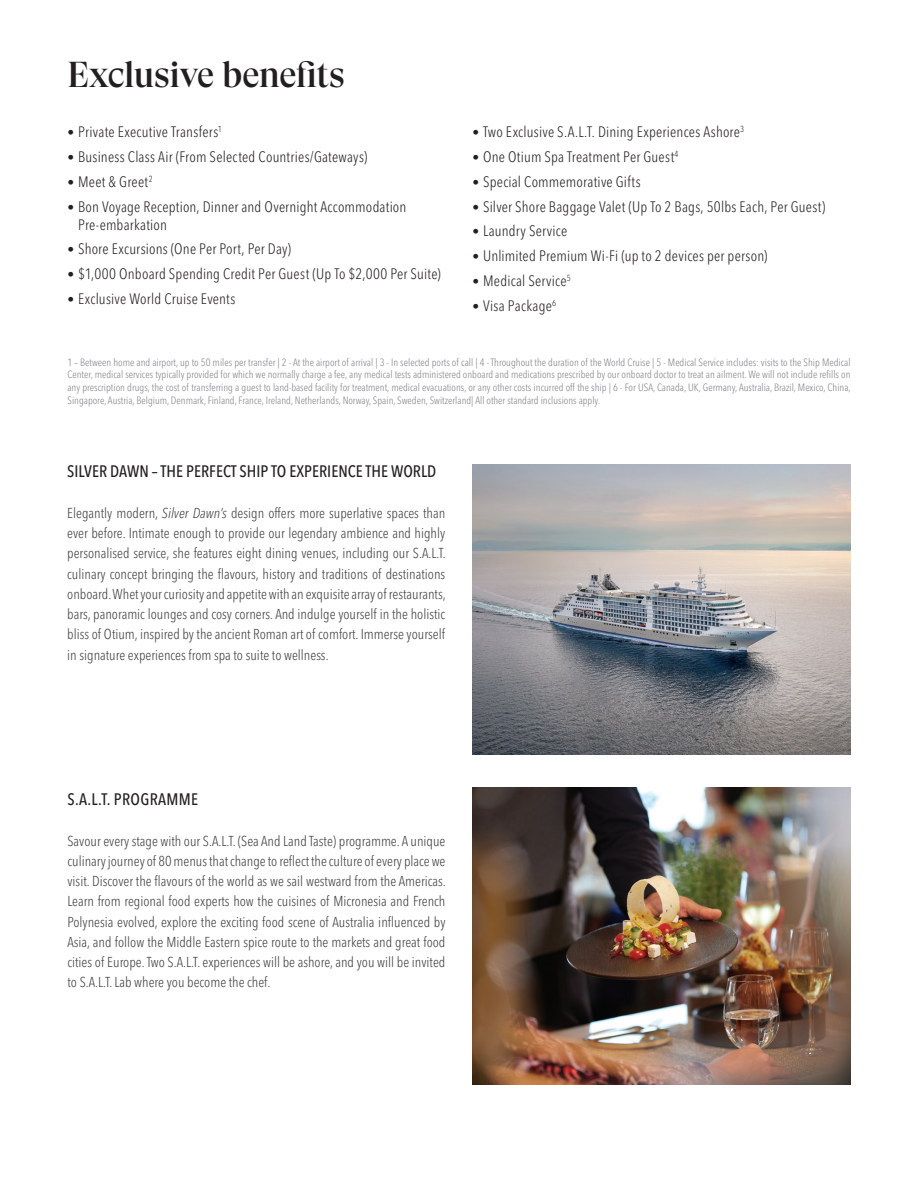
<style>
.page{position:relative;width:918px;height:1188px;background:#fff}
.page>*{position:absolute;margin:0;border:0;box-sizing:border-box;transform-origin:0 0}
.t1{font:500 36px "GT Super Display";letter-spacing:-.02em;color:#231f20}
.t2{font:500 condensed 16.5px "Avenir Next LT Pro";color:#231f20}
.t3{font:500 condensed 16.5px "Avenir Next LT Pro";letter-spacing:.02em;color:#231f20}
.t4{font:300 condensed 15px/18px "Avenir Next LT Pro";letter-spacing:.015em;color:#231f20}
.t5{font:300 condensed 14.25px/20.2px "Avenir Next LT Pro";color:#3e3e3f;text-align:justify}
.t6{font:300 condensed 10.5px/12.6px "Avenir Next LT Pro";color:#808285;text-align:justify}
.s1{font-size:13.5px}
.s2{font-style:italic}
</style>
<div class="page">
<img style="left:472px;top:787px;width:378px;height:298px">
<img style="left:472px;top:465px;width:378px;height:289px">
<p class="t1" style="left:68px;top:56px;width:279px">Exclusive benefits</p>
<p class="t4" style="left:68px;top:123px;width:156px"><span class="s1">•</span> Private Executive Transfers<sup>1</sup></p>
<p class="t4" style="left:68px;top:148px;width:301px"><span class="s1">•</span> Business Class Air (From Selected Countries/Gateways)</p>
<p class="t4" style="left:68px;top:173px;width:87px"><span class="s1">•</span> Meet &amp; Greet<sup>2</sup></p>
<p class="t4" style="left:78px;top:197px;width:330px;text-indent:-11px"><span class="s1">•</span> Bon Voyage Reception, Dinner and Overnight Accommodation<br>Pre-embarkation</p>
<p class="t4" style="left:68px;top:240px;width:225px"><span class="s1">•</span> Shore Excursions (One Per Port, Per Day)</p>
<p class="t4" style="left:68px;top:265px;width:375px"><span class="s1">•</span> $1,000 Onboard Spending Credit Per Guest (Up To $2,000 Per Suite)</p>
<p class="t4" style="left:68px;top:290px;width:170px"><span class="s1">•</span> Exclusive World Cruise Events</p>
<p class="t4" style="left:472px;top:123px;width:273px"><span class="s1">•</span> Two Exclusive S.A.L.T. Dining Experiences Ashore<sup>3</sup></p>
<p class="t4" style="left:472px;top:148px;width:207px"><span class="s1">•</span> One Otium Spa Treatment Per Guest<sup>4</sup></p>
<p class="t4" style="left:472px;top:173px;width:170px"><span class="s1">•</span> Special Commemorative Gifts</p>
<p class="t4" style="left:472px;top:197px;width:354px"><span class="s1">•</span> Silver Shore Baggage Valet (Up To 2 Bags, 50lbs Each, Per Guest)</p>
<p class="t4" style="left:472px;top:222px;width:96px"><span class="s1">•</span> Laundry Service</p>
<p class="t4" style="left:472px;top:247px;width:297px"><span class="s1">•</span> Unlimited Premium Wi-Fi (up to 2 devices per person)</p>
<p class="t4" style="left:472px;top:272px;width:100px"><span class="s1">•</span> Medical Service<sup>5</sup></p>
<p class="t4" style="left:472px;top:296px;width:85px"><span class="s1">•</span> Visa Package<sup>6</sup></p>
<p class="t6" style="left:68px;top:356px;width:785px">1 – Between home and airport, up to 50 miles per transfer | 2 - At the airport of arrival | 3 - In selected ports of call | 4 - Throughout the duration of the World Cruise | 5 - Medical Service includes: visits to the Ship Medical Center, medical services typically provided for which we normally charge a fee, any medical tests administered onboard and medications prescribed by our onboard doctor to treat an ailment. We will not include refills on any prescription drugs, the cost of transferring a guest to land-based facility for treatment, medical evacuations, or any other costs incurred off the ship | 6 - For USA, Canada, UK, Germany, Australia, Brazil, Mexico, China, Singapore, Austria, Belgium, Denmark, Finland, France, Ireland, Netherlands, Norway, Spain, Sweden, Switzerland| All other standard inclusions apply.</p>
<p class="t2" style="left:67px;top:462px;width:371px">SILVER DAWN – THE PERFECT SHIP TO EXPERIENCE THE WORLD</p>
<p class="t5" style="left:67px;top:503px;width:380px">Elegantly modern, <span class="s2">Silver Dawn’s</span> design offers more superlative spaces than ever before. Intimate enough to provide our legendary ambience and highly personalised service, she features eight dining venues, including our S.A.L.T. culinary concept bringing the flavours, history and traditions of destinations onboard. Whet your curiosity and appetite with an exquisite array of restaurants, bars, panoramic lounges and cosy corners. And indulge yourself in the holistic bliss of Otium, inspired by the ancient Roman art of comfort. Immerse yourself in signature experiences from spa to suite to wellness.</p>
<p class="t3" style="left:68px;top:789px;width:132px">S.A.L.T. PROGRAMME</p>
<p class="t5" style="left:68px;top:831px;width:380px">Savour every stage with our S.A.L.T. (Sea And Land Taste) programme. A unique culinary journey of 80 menus that change to reflect the culture of every place we visit. Discover the flavours of the world as we sail westward from the Americas.<br>Learn from regional food experts how the cuisines of Micronesia and French Polynesia evolved, explore the exciting food scene of Australia influenced by Asia, and follow the Middle Eastern spice route to the markets and great food cities of Europe. Two S.A.L.T. experiences will be ashore, and you will be invited to S.A.L.T. Lab where you become the chef.</p>
</div>
